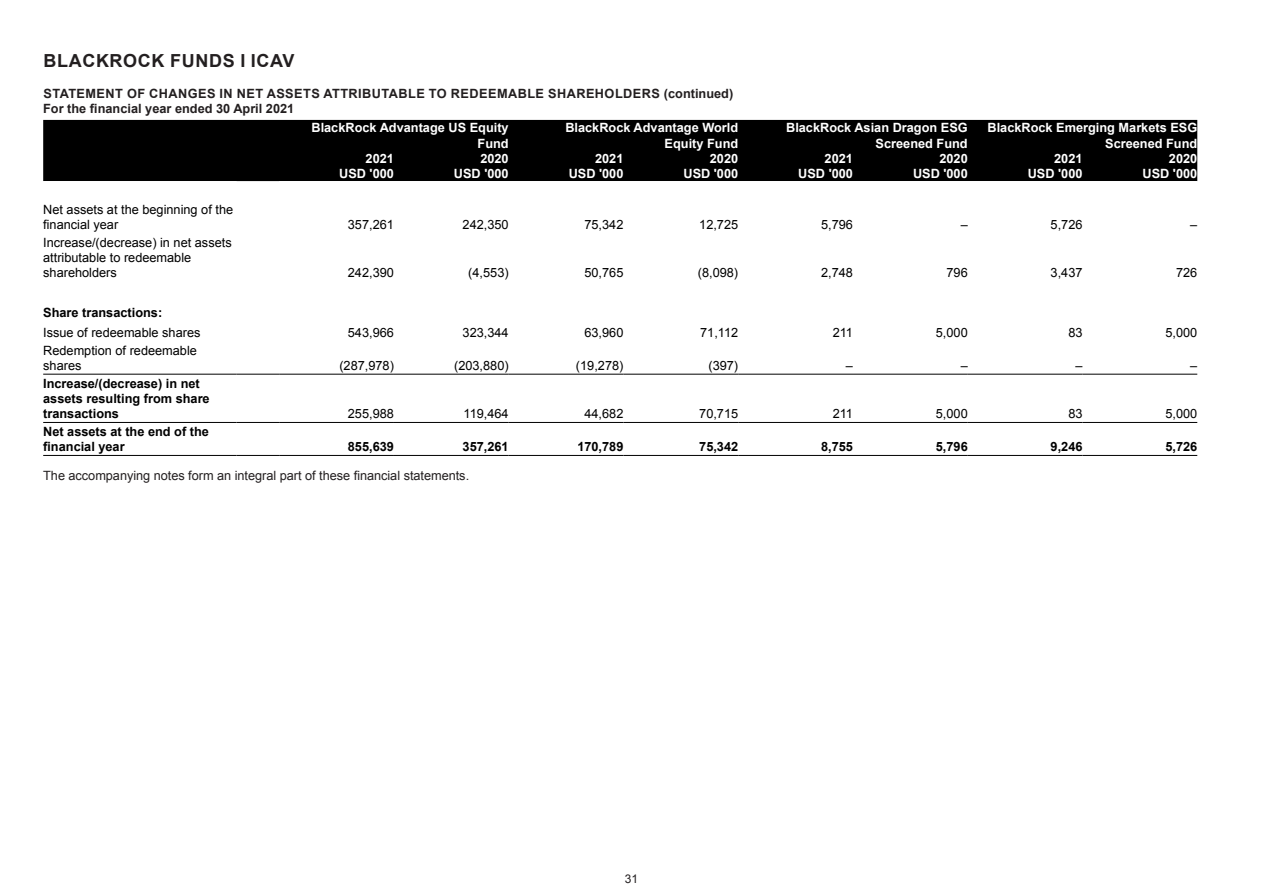
<style>
.page{position:relative;width:1263px;height:893px;background:#fff}
.page>*{position:absolute;margin:0;border:0;box-sizing:border-box;transform-origin:0 0}
.t1{font:700 18px "Arial";letter-spacing:.035em;color:#231f20}
.ID0EKE{font:700 12.75px/15.3px "Arial";color:#fff;text-align:right}
.ID0ELGAE{font:12.75px "Arial";color:#000}
.ID0EMEAE{font:12.75px/15.3px "Arial";color:#000}
.t2{font:700 12.75px/15.3px "Arial";letter-spacing:.035em;color:#231f20}
.ID0E3BAG{font:700 12.75px/15.3px "Arial";color:#000}
.BodyText{font:12.75px "Arial";letter-spacing:-.005em;color:#231f20}
.ID0EFSBG{font:700 12.75px "Arial";color:#000}
.ID0EMEAE-2{font:700 12.75px/15.3px "Arial";color:#000}
.PageNumber{font:12px "Arial";color:#231f20}
</style>
<div class="page">
<div style="left:43px;top:120px;width:1154px;height:61px;background:#000"></div>
<hr style="left:43px;top:374px;width:194px;height:1px;background:#000">
<hr style="left:237px;top:374px;width:42px;height:1px;background:#000">
<hr style="left:279px;top:374px;width:115px;height:1px;background:#000">
<hr style="left:394px;top:374px;width:115px;height:1px;background:#000">
<hr style="left:509px;top:374px;width:114px;height:1px;background:#000">
<hr style="left:623px;top:374px;width:115px;height:1px;background:#000">
<hr style="left:738px;top:374px;width:115px;height:1px;background:#000">
<hr style="left:853px;top:374px;width:115px;height:1px;background:#000">
<hr style="left:968px;top:374px;width:114px;height:1px;background:#000">
<hr style="left:1082px;top:374px;width:115px;height:1px;background:#000">
<hr style="left:43px;top:422px;width:194px;height:1px;background:#000">
<hr style="left:43px;top:455px;width:194px;height:1px;background:#000">
<hr style="left:237px;top:422px;width:42px;height:1px;background:#000">
<hr style="left:237px;top:455px;width:42px;height:1px;background:#000">
<hr style="left:279px;top:422px;width:115px;height:1px;background:#000">
<hr style="left:279px;top:455px;width:115px;height:1px;background:#000">
<hr style="left:394px;top:422px;width:115px;height:1px;background:#000">
<hr style="left:394px;top:455px;width:115px;height:1px;background:#000">
<hr style="left:509px;top:422px;width:114px;height:1px;background:#000">
<hr style="left:509px;top:455px;width:114px;height:1px;background:#000">
<hr style="left:623px;top:422px;width:115px;height:1px;background:#000">
<hr style="left:623px;top:455px;width:115px;height:1px;background:#000">
<hr style="left:738px;top:422px;width:115px;height:1px;background:#000">
<hr style="left:738px;top:455px;width:115px;height:1px;background:#000">
<hr style="left:853px;top:422px;width:115px;height:1px;background:#000">
<hr style="left:853px;top:455px;width:115px;height:1px;background:#000">
<hr style="left:968px;top:422px;width:114px;height:1px;background:#000">
<hr style="left:968px;top:455px;width:114px;height:1px;background:#000">
<hr style="left:1082px;top:422px;width:115px;height:1px;background:#000">
<hr style="left:1082px;top:455px;width:115px;height:1px;background:#000">
<h1 class="t1" style="left:44px;top:48px;width:252px">BLACKROCK FUNDS I ICAV</h1>
<p class="t2" style="left:43px;top:86px;width:692px">STATEMENT OF CHANGES IN NET ASSETS ATTRIBUTABLE TO REDEEMABLE SHAREHOLDERS (continued)<br>For the financial year ended 30 April 2021</p>
<p class="ID0EKE" style="left:311px;top:120px;width:199px">BlackRock Advantage US Equity<br>Fund</p>
<p class="ID0EKE" style="left:565px;top:120px;width:174px">BlackRock Advantage World<br>Equity Fund</p>
<p class="ID0EKE" style="left:786px;top:120px;width:183px">BlackRock Asian Dragon ESG<br>Screened Fund</p>
<p class="ID0EKE" style="left:987px;top:120px;width:211px">BlackRock Emerging Markets ESG<br>Screened Fund</p>
<p class="ID0EKE" style="left:339px;top:151px;width:56px">2021<br>USD '000</p>
<p class="ID0EKE" style="left:454px;top:151px;width:56px">2020<br>USD '000</p>
<p class="ID0EKE" style="left:569px;top:151px;width:56px">2021<br>USD '000</p>
<p class="ID0EKE" style="left:683px;top:151px;width:56px">2020<br>USD '000</p>
<p class="ID0EKE" style="left:798px;top:151px;width:56px">2021<br>USD '000</p>
<p class="ID0EKE" style="left:913px;top:151px;width:56px">2020<br>USD '000</p>
<p class="ID0EKE" style="left:1028px;top:151px;width:56px">2021<br>USD '000</p>
<p class="ID0EKE" style="left:1142px;top:151px;width:56px">2020<br>USD '000</p>
<p class="ID0EMEAE" style="left:43px;top:201px;width:191px">Net assets at the beginning of the financial year</p>
<p class="ID0ELGAE" style="left:348px;top:216px;width:48px">357,261</p>
<p class="ID0ELGAE" style="left:463px;top:216px;width:48px">242,350</p>
<p class="ID0ELGAE" style="left:584px;top:216px;width:40px">75,342</p>
<p class="ID0ELGAE" style="left:699px;top:216px;width:40px">12,725</p>
<p class="ID0ELGAE" style="left:821px;top:216px;width:33px">5,796</p>
<p class="ID0ELGAE" style="left:961px;top:216px;width:9px">–</p>
<p class="ID0ELGAE" style="left:1050px;top:216px;width:33px">5,726</p>
<p class="ID0ELGAE" style="left:1190px;top:216px;width:9px">–</p>
<p class="ID0EMEAE" style="left:43px;top:234px;width:190px">Increase/(decrease) in net assets attributable to redeemable shareholders</p>
<p class="ID0ELGAE" style="left:348px;top:264px;width:48px">242,390</p>
<p class="ID0ELGAE" style="left:468px;top:264px;width:42px">(4,553)</p>
<p class="ID0ELGAE" style="left:584px;top:264px;width:40px">50,765</p>
<p class="ID0ELGAE" style="left:698px;top:264px;width:42px">(8,098)</p>
<p class="ID0ELGAE" style="left:821px;top:264px;width:33px">2,748</p>
<p class="ID0ELGAE" style="left:946px;top:264px;width:23px">796</p>
<p class="ID0ELGAE" style="left:1050px;top:264px;width:33px">3,437</p>
<p class="ID0ELGAE" style="left:1176px;top:264px;width:23px">726</p>
<p class="ID0E3BAG" style="left:43px;top:305px;width:121px">Share transactions:</p>
<p class="ID0EMEAE" style="left:43px;top:325px;width:159px">Issue of redeemable shares</p>
<p class="ID0ELGAE" style="left:348px;top:324px;width:48px">543,966</p>
<p class="ID0ELGAE" style="left:463px;top:324px;width:48px">323,344</p>
<p class="ID0ELGAE" style="left:584px;top:324px;width:40px">63,960</p>
<p class="ID0ELGAE" style="left:700px;top:324px;width:40px">71,112</p>
<p class="ID0ELGAE" style="left:833px;top:324px;width:22px">211</p>
<p class="ID0ELGAE" style="left:936px;top:324px;width:33px">5,000</p>
<p class="ID0ELGAE" style="left:1068px;top:324px;width:16px">83</p>
<p class="ID0ELGAE" style="left:1165px;top:324px;width:33px">5,000</p>
<p class="ID0EMEAE" style="left:43px;top:342px;width:155px">Redemption of redeemable shares</p>
<p class="ID0ELGAE" style="left:339px;top:357px;width:56px">(287,978)</p>
<p class="ID0ELGAE" style="left:454px;top:357px;width:56px">(203,880)</p>
<p class="ID0ELGAE" style="left:576px;top:357px;width:49px">(19,278)</p>
<p class="ID0ELGAE" style="left:708px;top:357px;width:31px">(397)</p>
<p class="ID0ELGAE" style="left:846px;top:357px;width:9px">–</p>
<p class="ID0ELGAE" style="left:961px;top:357px;width:9px">–</p>
<p class="ID0ELGAE" style="left:1075px;top:357px;width:9px">–</p>
<p class="ID0ELGAE" style="left:1190px;top:357px;width:9px">–</p>
<p class="ID0E3BAG" style="left:43px;top:376px;width:168px">Increase/(decrease) in net assets resulting from share transactions</p>
<p class="ID0ELGAE" style="left:348px;top:405px;width:48px">255,988</p>
<p class="ID0ELGAE" style="left:464px;top:405px;width:47px">119,464</p>
<p class="ID0ELGAE" style="left:584px;top:405px;width:40px">44,682</p>
<p class="ID0ELGAE" style="left:699px;top:405px;width:40px">70,715</p>
<p class="ID0ELGAE" style="left:833px;top:405px;width:22px">211</p>
<p class="ID0ELGAE" style="left:936px;top:405px;width:33px">5,000</p>
<p class="ID0ELGAE" style="left:1068px;top:405px;width:16px">83</p>
<p class="ID0ELGAE" style="left:1165px;top:405px;width:33px">5,000</p>
<p class="ID0EMEAE-2" style="left:43px;top:424px;width:167px">Net assets at the end of the financial year</p>
<p class="ID0EFSBG" style="left:348px;top:438px;width:48px">855,639</p>
<p class="ID0EFSBG" style="left:463px;top:438px;width:48px">357,261</p>
<p class="ID0EFSBG" style="left:577px;top:438px;width:48px">170,789</p>
<p class="ID0EFSBG" style="left:699px;top:438px;width:40px">75,342</p>
<p class="ID0EFSBG" style="left:821px;top:438px;width:33px">8,755</p>
<p class="ID0EFSBG" style="left:936px;top:438px;width:33px">5,796</p>
<p class="ID0EFSBG" style="left:1050px;top:438px;width:33px">9,246</p>
<p class="ID0EFSBG" style="left:1165px;top:438px;width:33px">5,726</p>
<p class="BodyText" style="left:43px;top:467px;width:427px">The accompanying notes form an integral part of these financial statements.</p>
<p class="PageNumber" style="left:625px;top:871px;width:15px">31</p>
</div>
